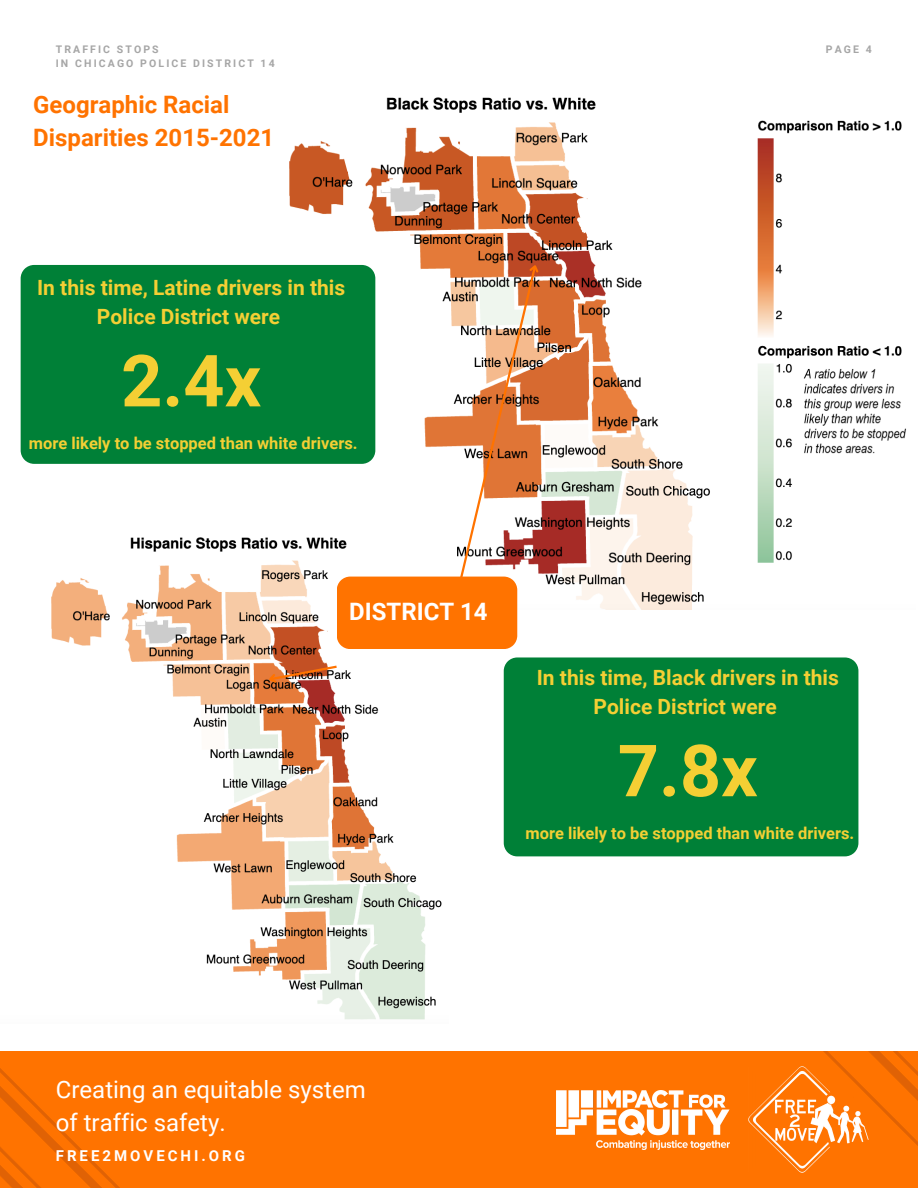
<style>
.page{position:relative;width:918px;height:1188px;background:#fff}
.page>*{position:absolute;margin:0;border:0;box-sizing:border-box;transform-origin:0 0}
.t1{font:700 72px "Roboto";color:#f4cf34}
.t2{font:24px "Roboto";color:#fff}
.t3{font:700 24px/32.7px "Roboto";color:#ff7300}
.t4{font:700 24px "Roboto";color:#fff}
.t5{font:700 21px/29.2px "Roboto";color:#f4cf34;text-align:center}
.t6{font:700 16.5px "Roboto";color:#f4cf34}
.t7{font:700 15px "Roboto";letter-spacing:.2em;color:#fff}
.t8{font:700 10.5px "Roboto";letter-spacing:.2em;color:#a6a6a6}
</style>
<div class="page">
<div style="left:0;top:1051px;width:918px;height:137px;background:#ff7300"></div>
<img style="left:823px;top:1051px;width:95px;height:95px">
<img style="left:748px;top:1066px;width:124px;height:107px">
<img style="left:556px;top:1091px;width:174px;height:58px">
<img style="left:0;top:1068px;width:120px;height:120px">
<img style="left:287px;top:97px;width:619px;height:512px">
<img style="left:51px;top:530px;width:391px;height:490px">
<svg style="left:265px;top:664px;width:74px;height:22px;background:#c37652"></svg>
<svg style="left:337px;top:261px;width:205px;height:388px"></svg>
<div style="left:504px;top:657px;width:354px;height:199px;background:#008037"></div>
<div style="left:21px;top:265px;width:354px;height:199px;background:#008037"></div>
<p class="t8" style="left:56px;top:43px;width:104px">TRAFFIC STOPS</p>
<p class="t8" style="left:56px;top:57px;width:220px">IN CHICAGO POLICE DISTRICT 14</p>
<p class="t3" style="left:33px;top:88px;width:242px">Geographic Racial<br>Disparities 2015-2021</p>
<p class="t5" style="left:37px;top:273px;width:310px">In this time, Latine drivers in this<br>Police District were</p>
<p class="t1" style="left:121px;top:340px;width:142px">2.4x</p>
<p class="t6" style="left:29px;top:434px;width:330px">more likely to be stopped than white drivers.</p>
<p class="t8" style="left:826px;top:43px;width:48px">PAGE 4</p>
<p class="t4" style="left:349px;top:598px;width:140px">DISTRICT 14</p>
<p class="t5" style="left:537px;top:663px;width:304px">In this time, Black drivers in this<br>Police District were</p>
<p class="t1" style="left:618px;top:729px;width:141px">7.8x</p>
<p class="t6" style="left:525px;top:824px;width:330px">more likely to be stopped than white drivers.</p>
<p class="t2" style="left:56px;top:1076px;width:311px">Creating an equitable system</p>
<p class="t2" style="left:56px;top:1109px;width:171px">of traffic safety.</p>
<p class="t7" style="left:56px;top:1147px;width:191px">FREE2MOVECHI.ORG</p>
</div>
